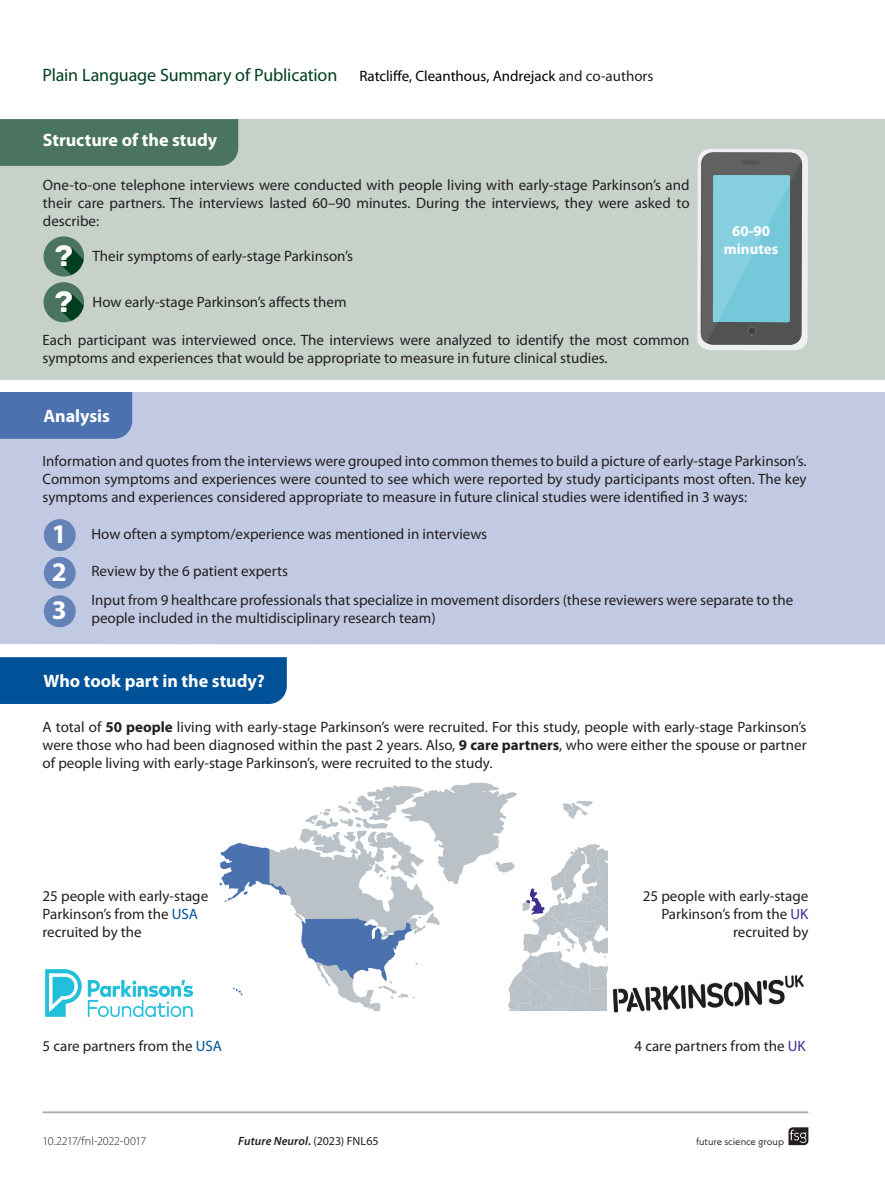
<style>
.page{position:relative;width:885px;height:1191px;background:#fff}
.page>*{position:absolute;margin:0;border:0;box-sizing:border-box;transform-origin:0 0}
.t1{font:700 29.7px "Rubik";color:#fff}
.t2{font:700 27px/38.1px "Myriad Pro";color:#fff;text-align:justify}
.t3{font:18px "Myriad Pro";letter-spacing:-.01em;color:#003e20}
.t4{font:700 18px "Myriad Pro";color:#fff}
.t5{font:15px/18px "Myriad Pro";color:#231f20;text-align:justify}
.t6{font:700 15px/18px "Myriad Pro";color:#fff;text-align:center}
.t7{font:italic 600 12px "Myriad Pro";letter-spacing:.01em;color:#231f20}
.t8{font:300 12px "Myriad Pro";letter-spacing:-.015em;color:#231f20}
.t9{font:10.5px "Neue Kabel";color:#231f20}
.s1{font-size:15px;color:#000001}
.s2{font-size:15px;color:#231f20}
.s3{font-weight:700}
.s4{color:#015198}
.s5{color:#3d3091}
.s6{font-weight:400;font-style:normal}
</style>
<div class="page">
<svg style="left:788px;top:1127px;width:20px;height:18px"></svg>
<hr style="left:43px;top:1111px;width:765px;height:2px;background:#a8a9ad">
<svg style="left:219px;top:782px;width:389px;height:229px"></svg>
<div style="left:0;top:119px;width:884px;height:260px;background:#c5d1c9"></div>
<div style="left:0;top:119px;width:238px;height:47px;background:#4a745f"></div>
<div style="left:0;top:392px;width:884px;height:252px;background:#c2cae3"></div>
<div style="left:0;top:392px;width:132px;height:47px;background:#4b72af"></div>
<div style="left:0;top:657px;width:287px;height:47px;background:#015198"></div>
<svg style="left:697px;top:149px;width:111px;height:201px;background:#7ea6ae"></svg>
<img style="left:607px;top:971px;width:197px;height:42px">
<img style="left:45px;top:969px;width:147px;height:47px">
<svg style="left:43px;top:282px;width:41px;height:40px"></svg>
<svg style="left:43px;top:236px;width:41px;height:40px"></svg>
<div style="left:44px;top:519px;width:32px;height:32px;background:#6481b8;border-radius:50%"></div>
<div style="left:44px;top:557px;width:32px;height:32px;background:#6481b8;border-radius:50%"></div>
<div style="left:44px;top:595px;width:32px;height:32px;background:#6481b8;border-radius:50%"></div>
<p class="t3" style="left:43px;top:64px;width:612px">Plain Language Summary of Publication <span class="s1">Ratcliffe, Cleanthous, Andrejack</span> <span class="s2">and co-authors</span></p>
<p class="t4" style="left:43px;top:129px;width:176px">Structure of the study</p>
<p class="t5" style="left:43px;top:175px;width:648px">One-to-one telephone interviews were conducted with people living with early-stage Parkinson’s and their care partners. The interviews lasted 60–90 minutes. During the interviews, they were asked to describe:</p>
<p class="t5" style="left:93px;top:246px;width:262px">Their symptoms of early-stage Parkinson’s</p>
<p class="t5" style="left:93px;top:293px;width:255px">How early-stage Parkinson’s affects them</p>
<p class="t5" style="left:43px;top:330px;width:648px">Each participant was interviewed once. The interviews were analyzed to identify the most common symptoms and experiences that would be appropriate to measure in future clinical studies.</p>
<h1 class="t1" style="left:55px;top:238px;width:20px">?</h1>
<h1 class="t1" style="left:55px;top:284px;width:20px">?</h1>
<p class="t4" style="left:43px;top:404px;width:68px">Analysis</p>
<p class="t6" style="left:723px;top:221px;width:56px">60-90 minutes</p>
<p class="t5" style="left:43px;top:451px;width:765px">Information and quotes from the interviews were grouped into common themes to build a picture of early-stage Parkinson’s.<br>Common symptoms and experiences were counted to see which were reported by study participants most often. The key symptoms and experiences considered appropriate to measure in future clinical studies were identified in 3 ways:</p>
<h2 class="t2" style="left:52px;top:514px;width:16px">1<br>2<br>3</h2>
<p class="t5" style="left:91px;top:525px;width:397px">How often a symptom/experience was mentioned in interviews</p>
<p class="t5" style="left:91px;top:556px;width:703px;line-height:29.2px">Review by the 6 patient experts<br>Input from 9 healthcare professionals that specialize in movement disorders (these reviewers were separate to the</p>
<p class="t5" style="left:91px;top:609px;width:345px">people included in the multidisciplinary research team)</p>
<p class="t4" style="left:43px;top:669px;width:223px">Who took part in the study?</p>
<p class="t5" style="left:43px;top:717px;width:765px">A total of <span class="s3">50 people</span> living with early-stage Parkinson’s were recruited. For this study, people with early-stage Parkinson’s were those who had been diagnosed within the past 2 years. Also, <span class="s3">9 care partners</span>, who were either the spouse or partner of people living with early-stage Parkinson’s, were recruited to the study.</p>
<p class="t5" style="left:43px;top:886px;width:167px;text-align:left">25 people with early-stage<br>Parkinson’s from the <span class="s4">USA </span>recruited by the</p>
<p class="t5" style="left:642px;top:886px;width:167px;text-align:right">25 people with early-stage<br>Parkinson’s from the <span class="s5">UK </span>recruited by</p>
<p class="t5" style="left:43px;top:1036px;width:181px">5 care partners from the <span class="s4">USA</span></p>
<p class="t5" style="left:634px;top:1036px;width:173px">4 care partners from the <span class="s5">UK</span></p>
<p class="t8" style="left:43px;top:1134px;width:105px">10.2217/fnl-2022-0017</p>
<p class="t7" style="left:238px;top:1133px;width:142px">Future Neurol. <span class="s6">(2023) FNL65</span></p>
<p class="t9" style="left:696px;top:1134px;width:90px">future science group</p>
</div>
